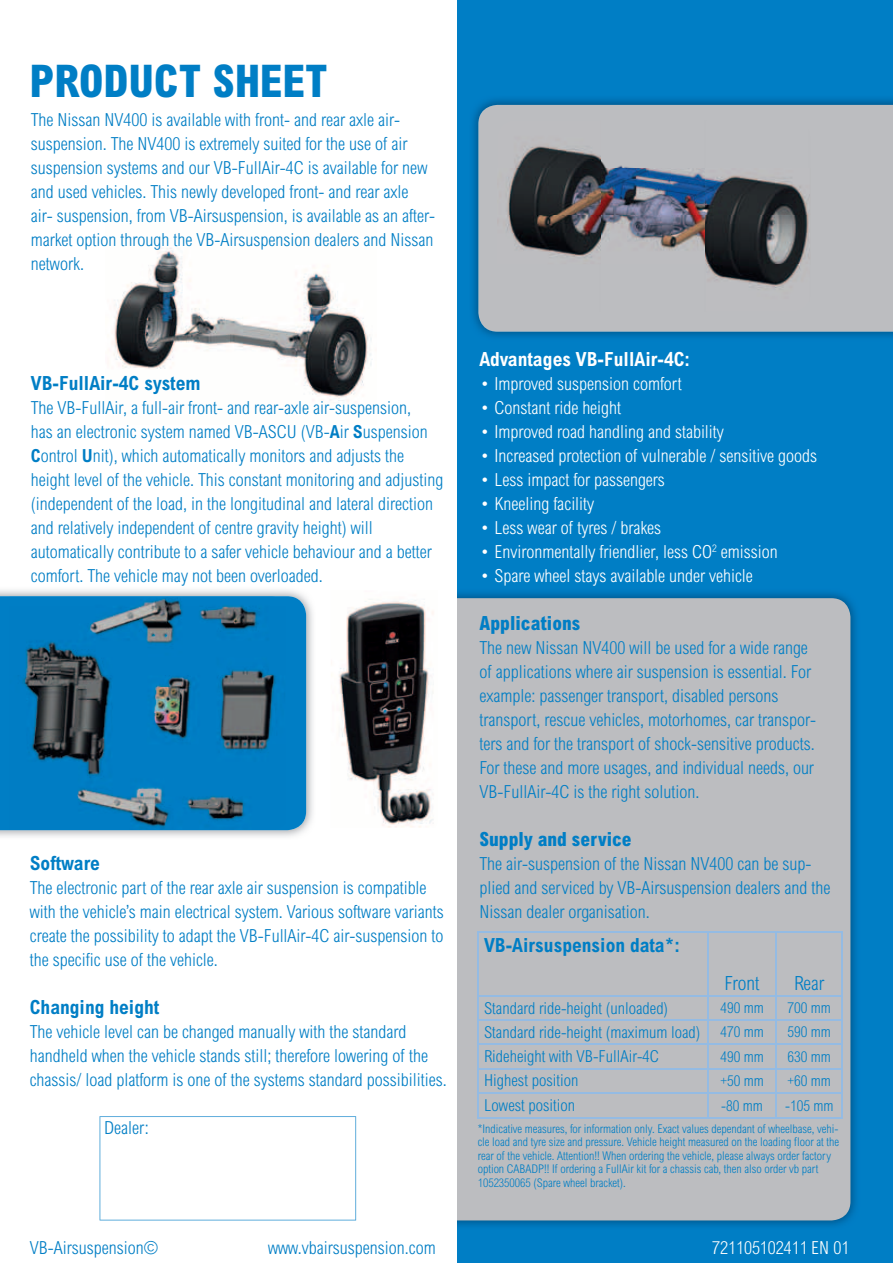
<style>
.page{position:relative;width:893px;height:1263px;background:#fff}
.page>*{position:absolute;margin:0;border:0;box-sizing:border-box;transform-origin:0 0}
.t1{font:800 condensed 45px "Arial MT Std";color:#007ec5}
.t2{font:700 condensed 19.5px "Arial MT Std";color:#007ec5}
.t3{font:800 condensed 19.5px "Arial MT Std";color:#007ec5}
.t4{font:700 condensed 19.5px "Arial MT Std";color:#fff}
.t5{font:300 condensed 19.5px "Arial MT Std";color:#007ec5}
.t6{font:300 condensed 18px/24px "Arial MT Std";color:#007ec5}
.t7{font:300 condensed 18px "Arial MT Std";color:#fff}
.t8{font:300 condensed 16.5px "Arial MT Std";color:#007ec5}
.t9{font:300 condensed 15px "Arial MT Std";color:#007ec5}
.t10{font:300 condensed 12px/13.5px "Arial MT Std";color:#007ec5}
.s1{font-weight:700}
.s2{font-size:15px}
</style>
<div class="page">
<div style="left:457px;top:0;width:436px;height:1263px;background:#007ec5"></div>
<img style="left:457px;top:593px;width:399px;height:633px">
<div style="left:436px;top:598px;width:414px;height:622px;background:#bcbdc0;border-radius:19px"></div>
<div style="left:417px;top:0;width:40px;height:1263px;background:#fff"></div>
<img style="left:473px;top:99px;width:420px;height:238px">
<div style="left:478px;top:105px;width:415px;height:227px;background:#bcbdc0"></div>
<img style="left:0;top:590px;width:313px;height:247px">
<div style="left:0;top:596px;width:306px;height:234px;background:#007ec5"></div>
<img style="left:112px;top:247px;width:261px;height:155px">
<svg style="left:100px;top:1116px;width:256px;height:104px"></svg>
<hr style="left:478px;top:932px;width:230px;height:1px;background:#94bbe3">
<hr style="left:478px;top:933px;width:1px;height:62px;background:#94bbe3">
<hr style="left:708px;top:932px;width:68px;height:1px;background:#94bbe3">
<hr style="left:776px;top:932px;width:67px;height:1px;background:#94bbe3">
<hr style="left:478px;top:995px;width:230px;height:1px;background:#94bbe3">
<hr style="left:708px;top:995px;width:68px;height:1px;background:#94bbe3">
<hr style="left:776px;top:995px;width:67px;height:1px;background:#94bbe3">
<svg style="left:478px;top:996px;width:1px;height:121px"></svg>
<hr style="left:707px;top:933px;width:2px;height:62px;background:#94bbe3">
<hr style="left:775px;top:933px;width:2px;height:62px;background:#94bbe3">
<hr style="left:842px;top:933px;width:1px;height:62px;background:#94bbe3">
<hr style="left:707px;top:996px;width:2px;height:23px;background:#94bbe3">
<hr style="left:775px;top:996px;width:2px;height:23px;background:#94bbe3">
<hr style="left:707px;top:1020px;width:2px;height:23px;background:#94bbe3">
<hr style="left:775px;top:1020px;width:2px;height:23px;background:#94bbe3">
<hr style="left:707px;top:1044px;width:2px;height:24px;background:#94bbe3">
<hr style="left:775px;top:1044px;width:2px;height:24px;background:#94bbe3">
<hr style="left:707px;top:1069px;width:2px;height:24px;background:#94bbe3">
<hr style="left:775px;top:1069px;width:2px;height:24px;background:#94bbe3">
<hr style="left:707px;top:1094px;width:2px;height:23px;background:#94bbe3">
<hr style="left:775px;top:1094px;width:2px;height:23px;background:#94bbe3">
<svg style="left:842px;top:996px;width:1px;height:121px"></svg>
<hr style="left:478px;top:1019px;width:230px;height:1px;background:#94bbe3">
<hr style="left:708px;top:1019px;width:68px;height:1px;background:#94bbe3">
<hr style="left:776px;top:1019px;width:67px;height:1px;background:#94bbe3">
<hr style="left:478px;top:1043px;width:230px;height:1px;background:#94bbe3">
<hr style="left:708px;top:1043px;width:68px;height:1px;background:#94bbe3">
<hr style="left:776px;top:1043px;width:67px;height:1px;background:#94bbe3">
<hr style="left:478px;top:1068px;width:230px;height:1px;background:#94bbe3">
<hr style="left:708px;top:1068px;width:68px;height:1px;background:#94bbe3">
<hr style="left:776px;top:1068px;width:67px;height:1px;background:#94bbe3">
<hr style="left:478px;top:1093px;width:230px;height:1px;background:#94bbe3">
<hr style="left:708px;top:1093px;width:68px;height:1px;background:#94bbe3">
<hr style="left:776px;top:1093px;width:67px;height:1px;background:#94bbe3">
<hr style="left:478px;top:1117px;width:230px;height:2px;background:#94bbe3">
<hr style="left:708px;top:1117px;width:68px;height:2px;background:#94bbe3">
<hr style="left:776px;top:1117px;width:67px;height:2px;background:#94bbe3">
<img style="left:10px;top:597px;width:265px;height:233px">
<img style="left:339px;top:600px;width:95px;height:228px">
<img style="left:497px;top:120px;width:313px;height:192px">
<h1 class="t1" style="left:30px;top:54px;width:299px">PRODUCT SHEET</h1>
<p class="t6" style="left:31px;top:108px;width:406px">The Nissan NV400 is available with front- and rear axle air&shy;suspension. The NV400 is extremely suited for the use of air suspension systems and our VB-FullAir-4C is available for new and used vehicles. This newly developed front- and rear axle<br>air- suspension, from VB-Airsuspension, is available as an after&shy;market option through the VB-Airsuspension dealers and Nissan network.</p>
<p class="t2" style="left:31px;top:372px;width:171px">VB-FullAir-4C system</p>
<p class="t6" style="left:31px;top:396px;width:414px">The VB-FullAir, a full-air front- and rear-axle air-suspension,<br>has an electronic system named VB-ASCU (VB-<span class="s1">A</span>ir <span class="s1">S</span>uspension <span class="s1">C</span>ontrol <span class="s1">U</span>nit), which automatically monitors and adjusts the height level of the vehicle. This constant monitoring and adjusting (independent of the load, in the longitudinal and lateral direction and relatively independent of centre gravity height) will automatically contribute to a safer vehicle behaviour and a better comfort. The vehicle may not been overloaded.</p>
<p class="t2" style="left:30px;top:852px;width:72px">Software</p>
<p class="t6" style="left:30px;top:876px;width:416px">The electronic part of the rear axle air suspension is compatible with the vehicle’s main electrical system. Various software variants create the possibility to adapt the VB-FullAir-4C air-suspension to the specific use of the vehicle.</p>
<p class="t2" style="left:30px;top:996px;width:131px">Changing height</p>
<p class="t6" style="left:30px;top:1020px;width:419px">The vehicle level can be changed manually with the standard handheld when the vehicle stands still; therefore lowering of the chassis/ load platform is one of the systems standard possibilities.</p>
<p class="t6" style="left:104px;top:1116px;width:46px">Dealer:</p>
<p class="t4" style="left:479px;top:348px;width:212px">Advantages VB-FullAir-4C:</p>
<p class="t7" style="left:479px;top:373px;width:204px">• Improved suspension comfort</p>
<p class="t7" style="left:479px;top:397px;width:143px">• Constant ride height</p>
<p class="t7" style="left:479px;top:421px;width:246px">• Improved road handling and stability</p>
<p class="t7" style="left:479px;top:445px;width:339px">• Increased protection of vulnerable / sensitive goods</p>
<p class="t7" style="left:479px;top:469px;width:187px">• Less impact for passengers</p>
<p class="t7" style="left:479px;top:493px;width:116px">• Kneeling facility</p>
<p class="t7" style="left:479px;top:517px;width:183px">• Less wear of tyres / brakes</p>
<p class="t7" style="left:479px;top:541px;width:300px">• Environmentally friendlier, less CO<sup>2</sup> emission</p>
<p class="t7" style="left:479px;top:565px;width:275px">• Spare wheel stays available under vehicle</p>
<p class="t3" style="left:479px;top:611px;width:103px">Applications</p>
<p class="t6" style="left:479px;top:636px;width:338px">The new Nissan NV400 will be used for a wide range of applications where air suspension is essential. For example: passenger transport, disabled persons transport, rescue vehicles, motorhomes, car transpor&shy;ters and for the transport of shock-sensitive products.<br>For these and more usages, and individual needs, our VB-FullAir-4C is the right solution.</p>
<p class="t3" style="left:479px;top:827px;width:154px">Supply and service</p>
<p class="t6" style="left:479px;top:852px;width:352px">The air-suspension of the Nissan NV400 can be sup&shy;plied and serviced by VB-Airsuspension dealers and the<br>Nissan dealer organisation.</p>
<p class="t2" style="left:484px;top:934px;width:197px">VB-Airsuspension data*:</p>
<p class="t5" style="left:724px;top:972px;width:37px">Front</p>
<p class="t5" style="left:794px;top:972px;width:32px">Rear</p>
<p class="t8" style="left:484px;top:999px;width:186px">Standard ride-height (unloaded)</p>
<p class="t9" style="left:720px;top:999px;width:45px">490 mm</p>
<p class="t9" style="left:787px;top:999px;width:45px">700 mm</p>
<p class="t8" style="left:484px;top:1023px;width:281px">Standard ride-height (maximum load) <span class="s2">470 mm</span></p>
<p class="t9" style="left:787px;top:1023px;width:45px">590 mm</p>
<p class="t8" style="left:484px;top:1047px;width:176px">Rideheight with VB-FullAir-4C</p>
<p class="t9" style="left:720px;top:1048px;width:45px">490 mm</p>
<p class="t9" style="left:787px;top:1048px;width:45px">630 mm</p>
<p class="t8" style="left:484px;top:1071px;width:96px">Highest position</p>
<p class="t9" style="left:720px;top:1072px;width:45px">+50 mm</p>
<p class="t9" style="left:787px;top:1072px;width:45px">+60 mm</p>
<p class="t8" style="left:484px;top:1096px;width:93px">Lowest position</p>
<p class="t9" style="left:721px;top:1097px;width:43px">-80 mm</p>
<p class="t9" style="left:785px;top:1097px;width:50px">-105 mm</p>
<p class="t10" style="left:478px;top:1122px;width:363px">*Indicative measures, for information only. Exact values dependant of wheelbase, vehi&shy;cle load and tyre size and pressure. Vehicle height measured on the loading floor at the rear of the vehicle. Attention!! When ordering the vehicle, please always order factory option CABADP!! If ordering a FullAir kit for a chassis cab, then also order vb part 1052350065 (Spare wheel bracket).</p>
<p class="t6" style="left:30px;top:1236px;width:130px">VB-Airsuspension©</p>
<p class="t6" style="left:268px;top:1236px;width:169px">www.vbairsuspension.com</p>
<p class="t7" style="left:712px;top:1237px;width:139px">721105102411 EN 01</p>
</div>
